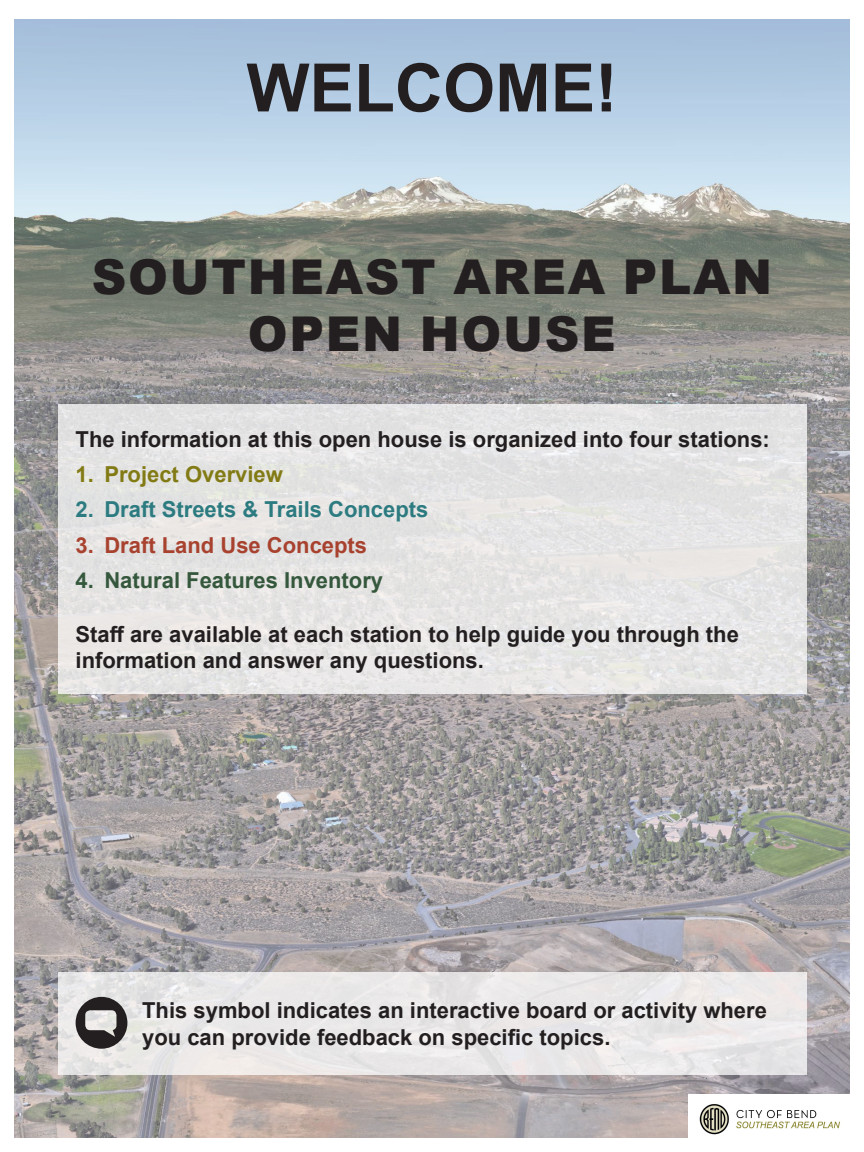
<style>
.page{position:relative;width:864px;height:1152px;background:#fff}
.page>*{position:absolute;margin:0;border:0;box-sizing:border-box;transform-origin:0 0}
.t1{font:700 66.8px "Arial";color:#231f20}
.t2{font:900 48px "Arial";letter-spacing:.035em;color:#231f20}
.t3{font:700 22px/26.4px "Arial";color:#231f20}
.t4{font:700 22px "Arial";color:#2c7b80}
.t5{font:700 22px "Arial";color:#35583d}
.t6{font:700 22px "Arial";color:#a8422f}
.t7{font:700 22px "Arial";color:#827b15}
</style>
<div class="page">
<img style="left:14px;top:20px;width:836px;height:1118px">
<div style="left:688px;top:1094px;width:162px;height:44px;background:#fff"></div>
<img style="left:699px;top:1104px;width:141px;height:31px">
<div style="left:58px;top:972px;width:748px;height:103px;background:#eae8e8"></div>
<svg style="left:76px;top:997px;width:51px;height:52px"></svg>
<div style="left:58px;top:404px;width:748px;height:290px;background:#e5e4e4"></div>
<p class="t1" style="left:246px;top:41px;width:373px">WELCOME!</p>
<p class="t2" style="left:92px;top:242px;width:682px">SOUTHEAST AREA PLAN</p>
<p class="t2" style="left:248px;top:299px;width:369px">OPEN HOUSE</p>
<p class="t3" style="left:76px;top:426px;width:696px">The information at this open house is organized into four stations:</p>
<p class="t7" style="left:76px;top:459px;width:209px">1. Project Overview</p>
<p class="t4" style="left:76px;top:494px;width:354px">2. Draft Streets &amp; Trails Concepts</p>
<p class="t6" style="left:76px;top:530px;width:293px">3. Draft Land Use Concepts</p>
<p class="t5" style="left:76px;top:565px;width:309px">4. Natural Features Inventory</p>
<p class="t3" style="left:76px;top:621px;width:665px">Staff are available at each station to help guide you through the information and answer any questions.</p>
<p class="t3" style="left:142px;top:998px;width:626px">This symbol indicates an interactive board or activity where you can provide feedback on specific topics.</p>
</div>
